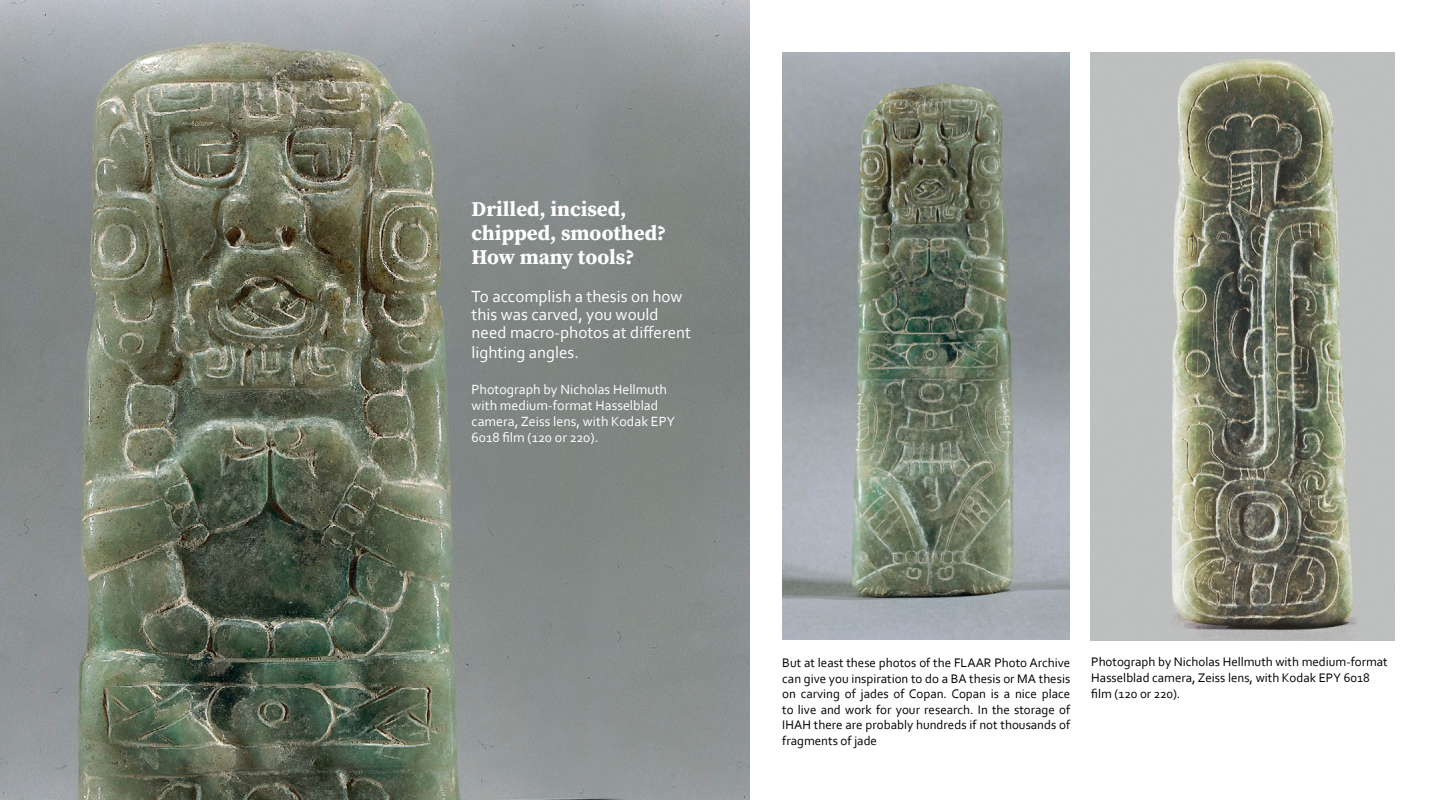
<style>
.page{position:relative;width:1440px;height:800px;background:#fff}
.page>*{position:absolute;margin:0;border:0;box-sizing:border-box;transform-origin:0 0}
.t1{font:700 21px/24px "Source Serif Pro";color:#fff}
.t2{font:17px/18px "Corbel";color:#fff}
.t3{font:14px/16px "Corbel";color:#fff}
.t4{font:13px/15.6px "Corbel";color:#000}
</style>
<div class="page">
<img style="left:783px;top:52px;width:286px;height:587px">
<img style="left:0;top:0;width:750px;height:800px">
<img style="left:1090px;top:52px;width:304px;height:588px">
<h1 class="t1" style="left:472px;top:197px;width:196px">Drilled, incised, chipped, smoothed?<br>How many tools?</h1>
<h2 class="t2" style="left:472px;top:287px;width:221px">To accomplish a thesis on how this was carved, you would need macro-photos at different</h2>
<h2 class="t2" style="left:472px;top:343px;width:109px">lighting angles.</h2>
<p class="t3" style="left:472px;top:381px;width:205px">Photograph by Nicholas Hellmuth with medium-format Hasselblad camera, Zeiss lens, with Kodak EPY<br>6018 film (120 or 220).</p>
<p class="t4" style="left:782px;top:655px;width:290px;text-align:justify">But at least these photos of the FLAAR Photo Archive can give you inspiration to do a BA thesis or MA thesis on carving of jades of Copan. Copan is a nice place to live and work for your research. In the storage of IHAH there are probably hundreds if not thousands of fragments of jade</p>
<p class="t4" style="left:1091px;top:653px;width:298px;line-height:16px">Photograph by Nicholas Hellmuth with medium-format<br>Hasselblad camera, Zeiss lens, with Kodak EPY 6018 film (120 or 220).</p>
</div>
